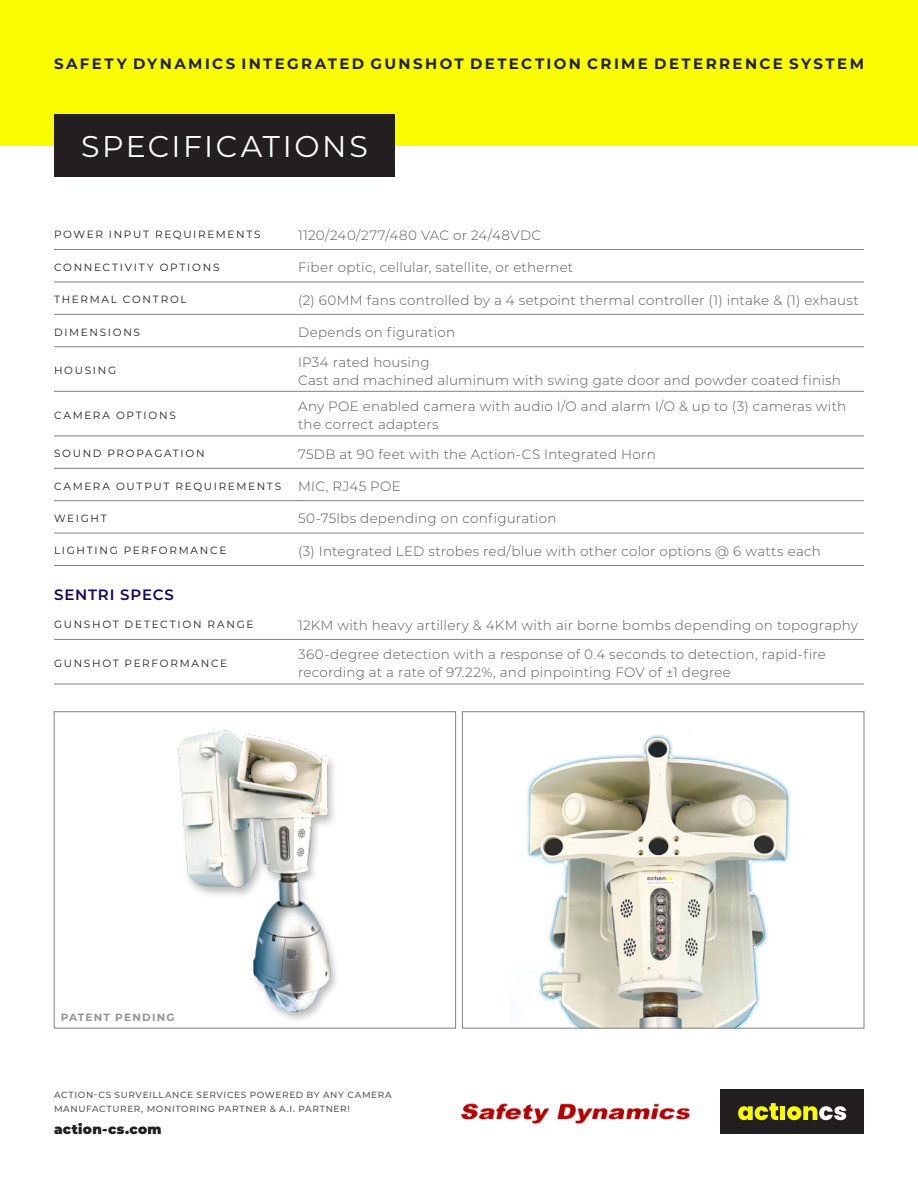
<style>
.page{position:relative;width:918px;height:1188px;background:#fff}
.page>*{position:absolute;margin:0;border:0;box-sizing:border-box;transform-origin:0 0}
.t1{font:30px "Montserrat";letter-spacing:.09em;color:#fff}
.t2{font:700 15px "Montserrat";letter-spacing:.16em;color:#231f20}
.t3{font:600 15px "Montserrat";letter-spacing:.055em;color:#160565}
.t4{font:300 13.5px/18px "Montserrat";letter-spacing:.02em;color:#57585a}
.t5{font:900 13.5px "Montserrat";letter-spacing:.025em;color:#231f20}
.t6{font:10.5px "Montserrat";letter-spacing:.165em;color:#231f20}
.t7{font:700 10.5px "Montserrat";letter-spacing:.12em;color:#939598}
.t8{font:500 9px/13.5px "Montserrat";letter-spacing:.07em;color:#57585a}
.s1{font-weight:300;font-size:13.5px;color:#57585a}
</style>
<div class="page">
<div style="left:720px;top:1089px;width:144px;height:45px;background:#231f20"></div>
<svg style="left:738px;top:1103px;width:40px;height:17px"></svg>
<div style="left:780px;top:1106px;width:5px;height:14px;background:#fafc01"></div>
<svg style="left:787px;top:1106px;width:59px;height:14px"></svg>
<div style="left:0;top:0;width:918px;height:145px;background:#fafc01"></div>
<img style="left:460px;top:1103px;width:230px;height:21px">
<div style="left:175px;top:730px;width:166px;height:294px;background:#231f20;opacity:.3"></div>
<img style="left:175px;top:730px;width:164px;height:285px">
<div style="left:54px;top:712px;width:402px;height:316px;border:1px solid #808285"></div>
<hr style="left:54px;top:282px;width:244px;height:1px;background:#808285">
<hr style="left:298px;top:282px;width:566px;height:1px;background:#808285">
<hr style="left:54px;top:314px;width:244px;height:1px;background:#808285">
<hr style="left:298px;top:314px;width:566px;height:1px;background:#808285">
<hr style="left:54px;top:347px;width:244px;height:1px;background:#808285">
<hr style="left:298px;top:347px;width:566px;height:1px;background:#808285">
<hr style="left:54px;top:391px;width:244px;height:1px;background:#808285">
<hr style="left:298px;top:391px;width:566px;height:1px;background:#808285">
<hr style="left:54px;top:436px;width:244px;height:1px;background:#808285">
<hr style="left:298px;top:436px;width:566px;height:1px;background:#808285">
<hr style="left:54px;top:468px;width:244px;height:1px;background:#808285">
<hr style="left:298px;top:468px;width:566px;height:1px;background:#808285">
<hr style="left:54px;top:500px;width:244px;height:1px;background:#808285">
<hr style="left:298px;top:500px;width:566px;height:1px;background:#808285">
<hr style="left:54px;top:533px;width:244px;height:1px;background:#808285">
<hr style="left:298px;top:533px;width:566px;height:1px;background:#808285">
<hr style="left:54px;top:639px;width:244px;height:1px;background:#808285">
<hr style="left:298px;top:639px;width:566px;height:1px;background:#808285">
<hr style="left:54px;top:684px;width:244px;height:1px;background:#808285">
<hr style="left:298px;top:684px;width:566px;height:1px;background:#808285">
<hr style="left:54px;top:249px;width:244px;height:1px;background:#808285">
<hr style="left:298px;top:249px;width:566px;height:1px;background:#808285">
<hr style="left:54px;top:565px;width:244px;height:1px;background:#808285">
<hr style="left:298px;top:565px;width:566px;height:1px;background:#808285">
<div style="left:54px;top:114px;width:341px;height:63px;background:#231f20"></div>
<img style="left:526px;top:729px;width:264px;height:297px">
<p class="t2" style="left:54px;top:52px;width:811px">SAFETY DYNAMICS INTEGRATED GUNSHOT DETECTION CRIME DETERRENCE SYSTEM</p>
<h1 class="t1" style="left:81px;top:125px;width:288px">SPECIFICATIONS</h1>
<p class="t6" style="left:54px;top:228px;width:208px">POWER INPUT REQUIREMENTS</p>
<p class="t4" style="left:298px;top:226px;width:245px">1120/240/277/480 VAC or 24/48VDC</p>
<p class="t6" style="left:54px;top:260px;width:167px">CONNECTIVITY OPTIONS</p>
<p class="t4" style="left:298px;top:258px;width:277px">Fiber optic, cellular, satellite, or ethernet</p>
<p class="t6" style="left:54px;top:292px;width:134px">THERMAL CONTROL</p>
<p class="t4" style="left:298px;top:290px;width:562px">(2) 60MM fans controlled by a 4 setpoint thermal controller (1) intake &amp; (1) exhaust</p>
<p class="t6" style="left:54px;top:325px;width:88px">DIMENSIONS</p>
<p class="t4" style="left:298px;top:323px;width:159px">Depends on figuration</p>
<p class="t6" style="left:54px;top:363px;width:64px">HOUSING</p>
<p class="t4" style="left:298px;top:352px;width:544px">IP34 rated housing<br>Cast and machined aluminum with swing gate door and powder coated finish</p>
<p class="t6" style="left:54px;top:408px;width:123px">CAMERA OPTIONS</p>
<p class="t4" style="left:298px;top:397px;width:550px">Any POE enabled camera with audio I/O and alarm I/O &amp; up to (3) cameras with the correct adapters</p>
<p class="t6" style="left:54px;top:446px;width:152px">SOUND PROPAGATION</p>
<p class="t4" style="left:298px;top:444px;width:359px">75DB at 90 feet with the Action-CS Integrated Horn</p>
<p class="t6" style="left:54px;top:479px;width:348px">CAMERA OUTPUT REQUIREMENTS <span class="s1">MIC, RJ45 POE</span></p>
<p class="t6" style="left:54px;top:511px;width:54px">WEIGHT</p>
<p class="t4" style="left:298px;top:509px;width:260px">50-75lbs depending on configuration</p>
<p class="t6" style="left:54px;top:543px;width:174px">LIGHTING PERFORMANCE</p>
<p class="t4" style="left:298px;top:542px;width:524px">(3) Integrated LED strobes red/blue with other color options @ 6 watts each</p>
<p class="t3" style="left:54px;top:584px;width:122px">SENTRI SPECS</p>
<p class="t6" style="left:54px;top:617px;width:201px">GUNSHOT DETECTION RANGE</p>
<p class="t4" style="left:298px;top:616px;width:561px">12KM with heavy artillery &amp; 4KM with air borne bombs depending on topography</p>
<p class="t6" style="left:54px;top:656px;width:175px">GUNSHOT PERFORMANCE</p>
<p class="t4" style="left:298px;top:645px;width:529px">360-degree detection with a response of 0.4 seconds to detection, rapid-fire recording at a rate of 97.22%, and pinpointing FOV of ±1 degree</p>
<p class="t7" style="left:61px;top:1010px;width:115px">PATENT PENDING</p>
<p class="t8" style="left:54px;top:1088px;width:339px">ACTION-CS SURVEILLANCE SERVICES POWERED BY ANY CAMERA<br>MANUFACTURER, MONITORING PARTNER &amp; A.I. PARTNER!</p>
<p class="t5" style="left:54px;top:1119px;width:109px">action-cs.com</p>
</div>
